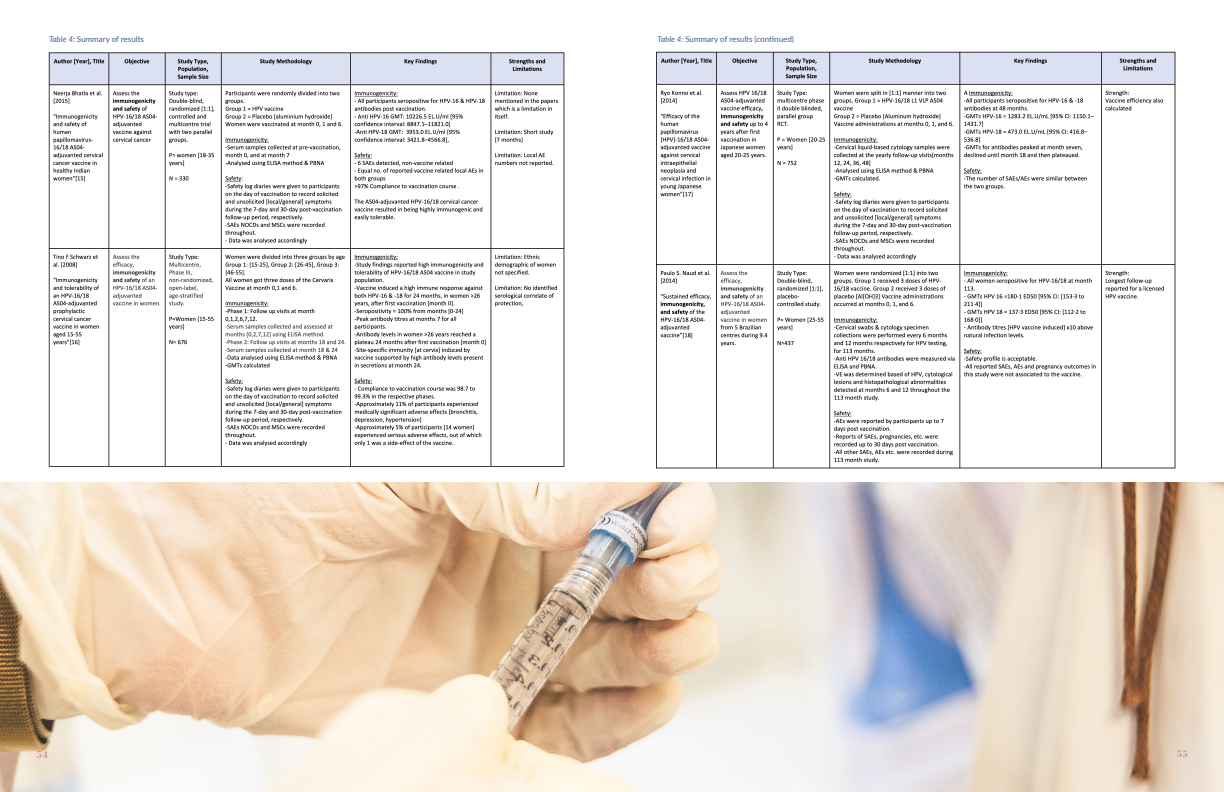
<style>
.page{position:relative;width:1224px;height:792px;background:#fff}
.page>*{position:absolute;margin:0;border:0;box-sizing:border-box;transform-origin:0 0}
.t1{font:700 11px "Bodoni Svty Two ITCTT";color:#ce989e}
.t2{font:700 10px "Bodoni Svty Two ITCTT";color:#ce989e}
.t3{font:500 8px "Lato";color:#506a85}
.s1{font-style:italic}
</style>
<div class="page">
<img style="left:0;top:483px;width:1224px;height:309px">
<img style="left:48px;top:52px;width:517px;height:415px">
<img style="left:656px;top:51px;width:520px;height:418px">
<p class="t3" style="left:49px;top:35px;width:97px"><span class="s1">Table 4:</span> Summary of results</p>
<p class="t3" style="left:658px;top:35px;width:138px"><span class="s1">Table 4:</span> Summary of results (continued)</p>
<h1 class="t1" style="left:36px;top:748px;width:14px">54</h1>
<p class="t2" style="left:1177px;top:748px;width:13px">55</p>
</div>
